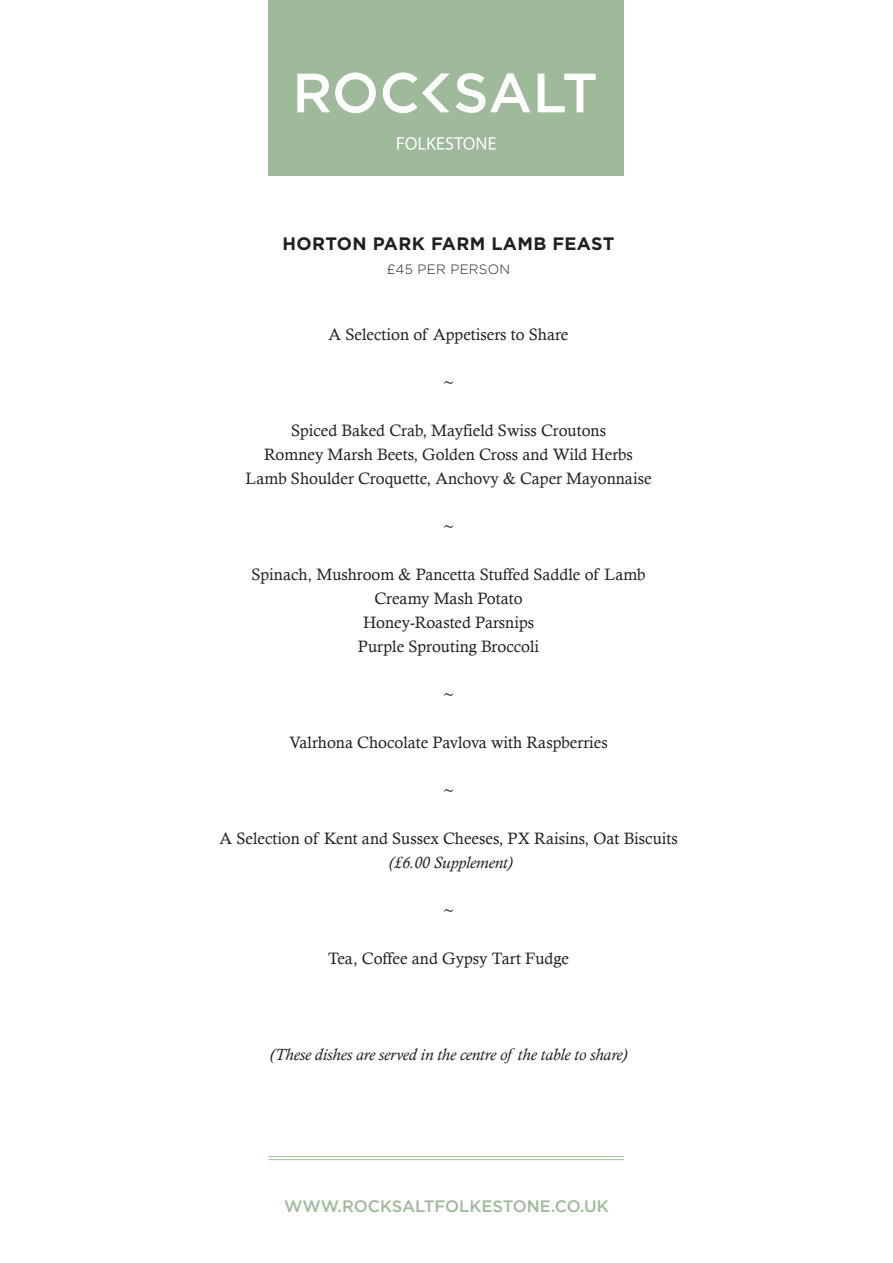
<style>
.page{position:relative;width:893px;height:1263px;background:#fff}
.page>*{position:absolute;margin:0;border:0;box-sizing:border-box;transform-origin:0 0}
.t1{font:700 18px "Gotham";letter-spacing:.02em;color:#231f20}
.t2{font:16.5px/24px "Calisto";color:#231f20;text-align:center}
.t3{font:italic 16.5px "Calisto";color:#231f20}
.t4{font:500 16.5px "Gotham";color:#9eba9a}
.t5{font:300 13.5px "Gotham";letter-spacing:.02em;color:#231f20}
</style>
<div class="page">
<div style="left:268px;top:0;width:356px;height:176px;background:#9eba9a"></div>
<svg style="left:397px;top:137px;width:99px;height:13px"></svg>
<svg style="left:297px;top:72px;width:299px;height:41px"></svg>
<hr style="left:268px;top:1159px;width:356px;height:1px;background:#9eba9a">
<hr style="left:268px;top:1156px;width:356px;height:1px;background:#9eba9a">
<p class="t1" style="left:283px;top:232px;width:333px">HORTON PARK FARM LAMB FEAST</p>
<p class="t5" style="left:387px;top:261px;width:125px">£45 PER PERSON</p>
<p class="t2" style="left:329px;top:322px;width:241px">A Selection of Appetisers to Share</p>
<p class="t2" style="left:443px;top:370px;width:12px">~</p>
<p class="t2" style="left:246px;top:418px;width:407px">Spiced Baked Crab, Mayfield Swiss Croutons<br>Romney Marsh Beets, Golden Cross and Wild Herbs<br>Lamb Shoulder Croquette, Anchovy &amp; Caper Mayonnaise</p>
<p class="t2" style="left:443px;top:514px;width:12px">~</p>
<p class="t2" style="left:251px;top:562px;width:396px">Spinach, Mushroom &amp; Pancetta Stuffed Saddle of Lamb<br>Creamy Mash Potato<br>Honey-Roasted Parsnips<br>Purple Sprouting Broccoli</p>
<p class="t2" style="left:443px;top:682px;width:12px">~</p>
<p class="t2" style="left:289px;top:730px;width:320px">Valrhona Chocolate Pavlova with Raspberries</p>
<p class="t2" style="left:443px;top:778px;width:12px">~</p>
<p class="t2" style="left:219px;top:826px;width:460px">A Selection of Kent and Sussex Cheeses, PX Raisins, Oat Biscuits</p>
<p class="t3" style="left:389px;top:853px;width:125px">(£6.00 Supplement)</p>
<p class="t2" style="left:443px;top:898px;width:12px">~</p>
<p class="t2" style="left:328px;top:946px;width:242px">Tea, Coffee and Gypsy Tart Fudge</p>
<p class="t3" style="left:270px;top:1045px;width:359px">(These dishes are served in the centre of the table to share)</p>
<p class="t4" style="left:284px;top:1197px;width:326px">WWW.ROCKSALTFOLKESTONE.CO.UK</p>
</div>
